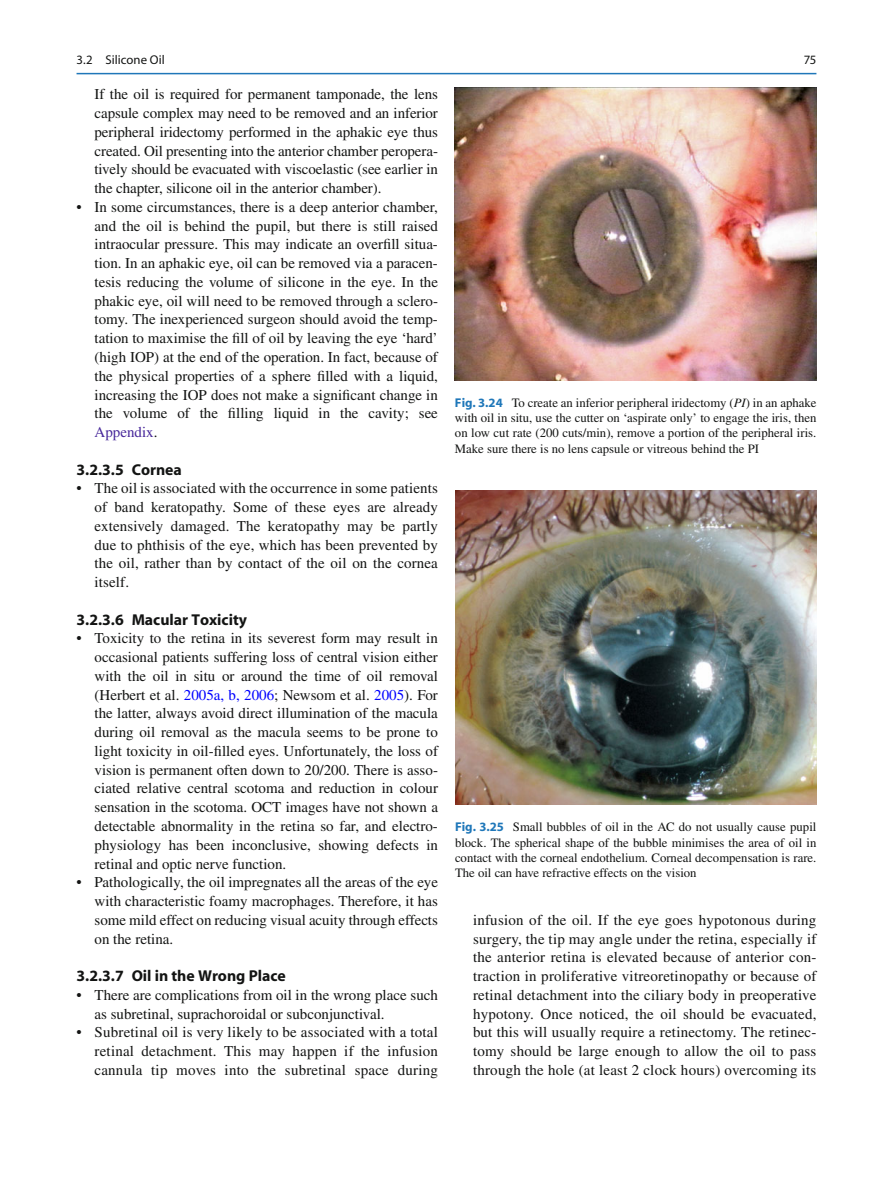
<style>
.page{position:relative;width:893px;height:1187px;background:#fff}
.page>*{position:absolute;margin:0;border:0;box-sizing:border-box;transform-origin:0 0}
.t1{font:700 15.75px "Myriad";color:#131413}
.t2{font:15px/18.8px "Times";color:#131413;text-align:justify}
.t3{font:12.75px/15px "Times";color:#131413;text-align:justify}
.t4{font:12.75px "Myriad";color:#131413}
.s1{color:#47279a}
.s2{color:#00f}
.s3{font-family:"Myriad";font-weight:700;color:#1f77b9}
.s4{font-style:italic}
</style>
<div class="page">
<hr style="left:77px;top:73px;width:739px;height:1px;background:#1f77b9">
<img style="left:455px;top:88px;width:361px;height:292px">
<img style="left:455px;top:490px;width:361px;height:314px">
<p class="t4" style="left:77px;top:55px;width:90px">3.2 Silicone Oil</p>
<p class="t4" style="left:804px;top:55px;width:14px">75</p>
<p class="t2" style="left:95px;top:86px;width:345px">If the oil is required for permanent tamponade, the lens capsule complex may need to be removed and an inferior peripheral iridectomy performed in the aphakic eye thus created. Oil presenting into the anterior chamber peropera&shy;tively should be evacuated with viscoelastic (see earlier in the chapter, silicone oil in the anterior chamber).</p>
<p class="t2" style="left:95px;top:199px;width:345px;text-indent:-18px">• In some circumstances, there is a deep anterior chamber, and the oil is behind the pupil, but there is still raised intraocular pressure. This may indicate an over fi ll situa&shy;tion. In an aphakic eye, oil can be removed via a paracen&shy;tesis reducing the volume of silicone in the eye. In the phakic eye, oil will need to be removed through a sclero&shy;tomy. The inexperienced surgeon should avoid the temp&shy;tation to maximise the fi ll of oil by leaving the eye ‘hard’ (high IOP) at the end of the operation. In fact, because of the physical properties of a sphere fi lled with a liquid, increasing the IOP does not make a signi fi cant change in the volume of the fi lling liquid in the cavity; see <span class="s1">Appendix</span>.</p>
<p class="t1" style="left:77px;top:463px;width:107px">3.2.3.5 Cornea</p>
<p class="t2" style="left:95px;top:480px;width:345px;text-indent:-18px">• The oil is associated with the occurrence in some patients of band keratopathy. Some of these eyes are already extensively damaged. The keratopathy may be partly due to phthisis of the eye, which has been prevented by the oil, rather than by contact of the oil on the cornea itself.</p>
<p class="t1" style="left:77px;top:613px;width:172px">3.2.3.6 Macular Toxicity</p>
<p class="t2" style="left:95px;top:630px;width:345px;text-indent:-18px">• Toxicity to the retina in its severest form may result in occasional patients suffering loss of central vision either with the oil in situ or around the time of oil removal (Herbert et al. <span class="s2">2005a, b, 2006</span> ; Newsom et al. <span class="s2">2005</span> ) . For the latter, always avoid direct illumination of the macula during oil removal as the macula seems to be prone to light toxicity in oil- fi lled eyes. Unfortunately, the loss of vision is permanent often down to 20/200. There is asso&shy;ciated relative central scotoma and reduction in colour sensation in the scotoma. OCT images have not shown a detectable abnormality in the retina so far, and electro&shy;physiology has been inconclusive, showing defects in retinal and optic nerve function.</p>
<p class="t2" style="left:95px;top:874px;width:345px;text-indent:-18px">• Pathologically, the oil impregnates all the areas of the eye with characteristic foamy macrophages. Therefore, it has some mild effect on reducing visual acuity through effects on the retina.</p>
<p class="t1" style="left:77px;top:969px;width:211px">3.2.3.7 Oil in the Wrong Place</p>
<p class="t2" style="left:95px;top:986px;width:345px;text-indent:-18px">• There are complications from oil in the wrong place such as subretinal, suprachoroidal or subconjunctival.</p>
<p class="t2" style="left:95px;top:1024px;width:345px;text-indent:-18px">• Subretinal oil is very likely to be associated with a total retinal detachment. This may happen if the infusion cannula tip moves into the subretinal space during</p>
<p class="t3" style="left:455px;top:397px;width:363px"><span class="s3">Fig. 3.24</span> To create an inferior peripheral iridectomy ( <span class="s4">PI</span> ) in an aphake with oil in situ, use the cutter on ‘aspirate only’ to engage the iris, then on low cut rate (200 cuts/min), remove a portion of the peripheral iris.<br>Make sure there is no lens capsule or vitreous behind the PI</p>
<p class="t3" style="left:455px;top:820px;width:363px"><span class="s3">Fig. 3.25</span> Small bubbles of oil in the AC do not usually cause pupil block. The spherical shape of the bubble minimises the area of oil in contact with the corneal endothelium. Corneal decompensation is rare.<br>The oil can have refractive effects on the vision</p>
<p class="t2" style="left:473px;top:911px;width:345px">infusion of the oil. If the eye goes hypotonous during surgery, the tip may angle under the retina, especially if the anterior retina is elevated because of anterior con&shy;traction in proliferative vitreoretinopathy or because of retinal detachment into the ciliary body in preoperative hypotony. Once noticed, the oil should be evacuated, but this will usually require a retinectomy. The retinec&shy;tomy should be large enough to allow the oil to pass through the hole (at least 2 clock hours) overcoming its</p>
</div>
